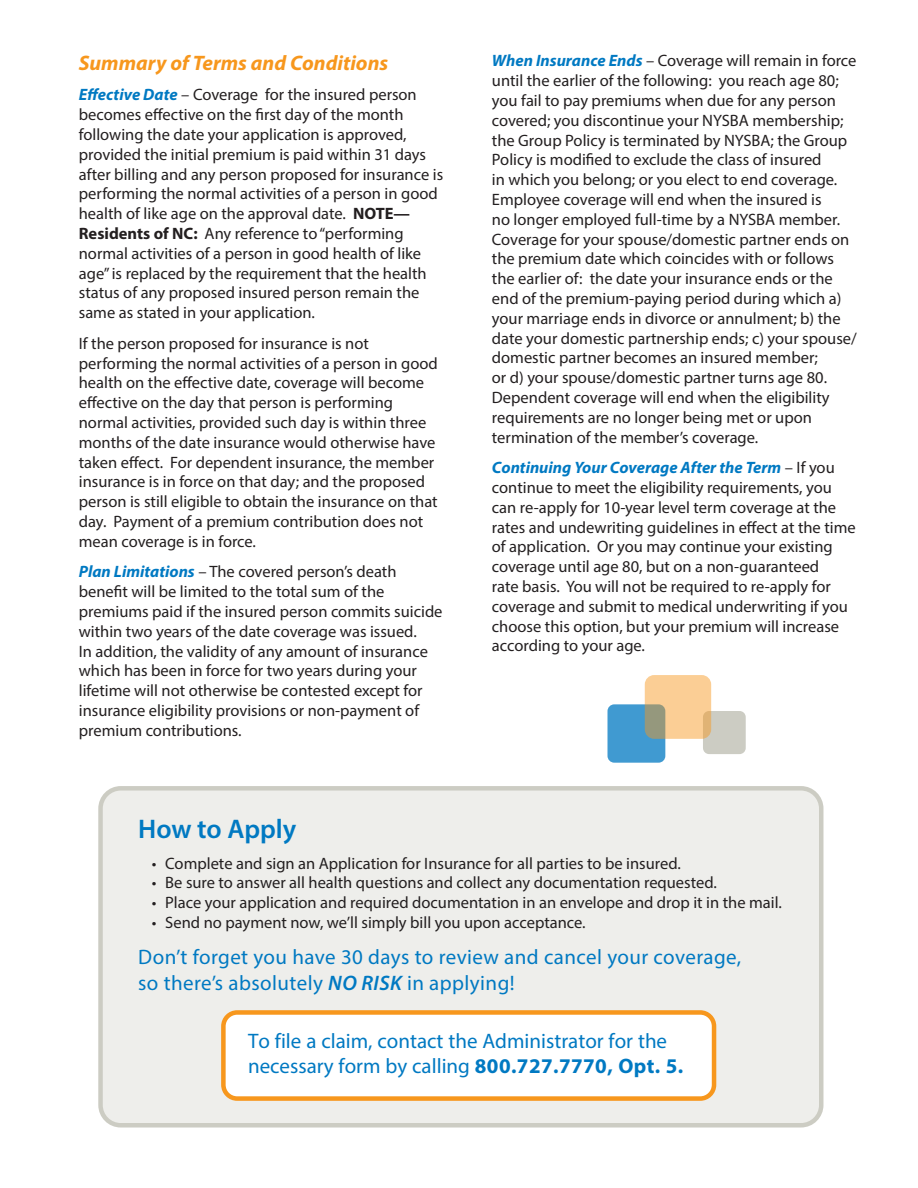
<style>
.page{position:relative;width:918px;height:1188px;background:#fff}
.page>*{position:absolute;margin:0;border:0;box-sizing:border-box;transform-origin:0 0}
.BODY_COPY{font:600 27px "Myriad Pro";color:#0079c2}
.BODY_COPY-2{font:21px/25.7px "Myriad Pro";letter-spacing:.01em;color:#0079c2}
.BODY_COPY-3{font:italic 700 21px "Myriad Pro";color:#f7971d}
.BODY_COPY-4{font:16.5px/19.8px "Myriad Pro";color:#231f20}
.s1{font-weight:700;font-style:italic;color:#0079c2}
.s2{font-weight:700}
.s3{font-weight:600;font-style:italic}
</style>
<div class="page">
<div style="left:101px;top:788px;width:720px;height:337px;background:#e9e9e5;border-radius:20px"></div>
<div style="left:98px;top:786px;width:726px;height:342px;border:4px solid #bcbcb0;border-radius:20px"></div>
<div style="left:223px;top:1012px;width:491px;height:87px;background:#fff;border-radius:14px"></div>
<div style="left:221px;top:1010px;width:495px;height:91px;border:4px solid #f7971d;border-radius:14px"></div>
<div style="left:703px;top:711px;width:43px;height:43px;background:#ccccc3;border-radius:6px"></div>
<div style="left:607px;top:704px;width:58px;height:59px;background:#409ad1;border-radius:7px"></div>
<svg style="left:645px;top:675px;width:66px;height:64px;background:#e8c490"></svg>
<p class="BODY_COPY-3" style="left:79px;top:49px;width:311px">Summary of Terms and Conditions</p>
<p class="BODY_COPY-4" style="left:79px;top:85px;width:366px"><span class="s1">Effective Date</span> – Coverage for the insured person becomes effective on the first day of the month following the date your application is approved, provided the initial premium is paid within 31 days after billing and any person proposed for insurance is performing the normal activities of a person in good health of like age on the approval date. <span class="s2">NOTE— Residents of NC:</span> Any reference to “performing normal activities of a person in good health of like age” is replaced by the requirement that the health status of any proposed insured person remain the same as stated in your application.</p>
<p class="BODY_COPY-4" style="left:79px;top:333px;width:360px">If the person proposed for insurance is not performing the normal activities of a person in good health on the effective date, coverage will become effective on the day that person is performing normal activities, provided such day is within three months of the date insurance would otherwise have taken effect. For dependent insurance, the member insurance is in force on that day; and the proposed person is still eligible to obtain the insurance on that day. Payment of a premium contribution does not mean coverage is in force.</p>
<p class="BODY_COPY-4" style="left:79px;top:562px;width:365px"><span class="s1">Plan Limitations</span> – The covered person’s death benefit will be limited to the total sum of the premiums paid if the insured person commits suicide within two years of the date coverage was issued.<br>In addition, the validity of any amount of insurance which has been in force for two years during your lifetime will not otherwise be contested except for insurance eligibility provisions or non-payment of premium contributions.</p>
<p class="BODY_COPY-4" style="left:492px;top:51px;width:366px"><span class="s1">When Insurance Ends</span> – Coverage will remain in force until the earlier of the following: you reach age 80; you fail to pay premiums when due for any person covered; you discontinue your NYSBA membership; the Group Policy is terminated by NYSBA; the Group Policy is modified to exclude the class of insured<br>in which you belong; or you elect to end coverage.<br>Employee coverage will end when the insured is<br>no longer employed full-time by a NYSBA member.<br>Coverage for your spouse/domestic partner ends on the premium date which coincides with or follows the earlier of: the date your insurance ends or the end of the premium-paying period during which a) your marriage ends in divorce or annulment; b) the date your domestic partnership ends; c) your spouse/ domestic partner becomes an insured member;<br>or d) your spouse/domestic partner turns age 80.<br>Dependent coverage will end when the eligibility requirements are no longer being met or upon termination of the member’s coverage.</p>
<p class="BODY_COPY-4" style="left:492px;top:457px;width:365px"><span class="s1">Continuing Your Coverage After the Term</span> – If you continue to meet the eligibility requirements, you can re-apply for 10-year level term coverage at the rates and undewriting guidelines in effect at the time of application. Or you may continue your existing coverage until age 80, but on a non-guaranteed<br>rate basis. You will not be required to re-apply for coverage and submit to medical underwriting if you choose this option, but your premium will increase according to your age.</p>
<p class="BODY_COPY" style="left:138px;top:812px;width:160px">How to Apply</p>
<p class="BODY_COPY-4" style="left:152px;top:853px;width:531px">• Complete and sign an Application for Insurance for all parties to be insured.</p>
<p class="BODY_COPY-4" style="left:152px;top:873px;width:567px">• Be sure to answer all health questions and collect any documentation requested.</p>
<p class="BODY_COPY-4" style="left:152px;top:892px;width:632px">• Place your application and required documentation in an envelope and drop it in the mail.</p>
<p class="BODY_COPY-4" style="left:152px;top:912px;width:436px">• Send no payment now, we’ll simply bill you upon acceptance.</p>
<p class="BODY_COPY-2" style="left:138px;top:944px;width:605px">Don’t forget you have 30 days to review and cancel your coverage, so there’s absolutely <span class="s3">NO RISK</span> in applying!</p>
<p class="BODY_COPY-2" style="left:248px;top:1028px;width:437px;line-height:25.2px">To file a claim, contact the Administrator for the necessary form by calling <span class="s2">800.727.7770, Opt. 5.</span></p>
</div>
